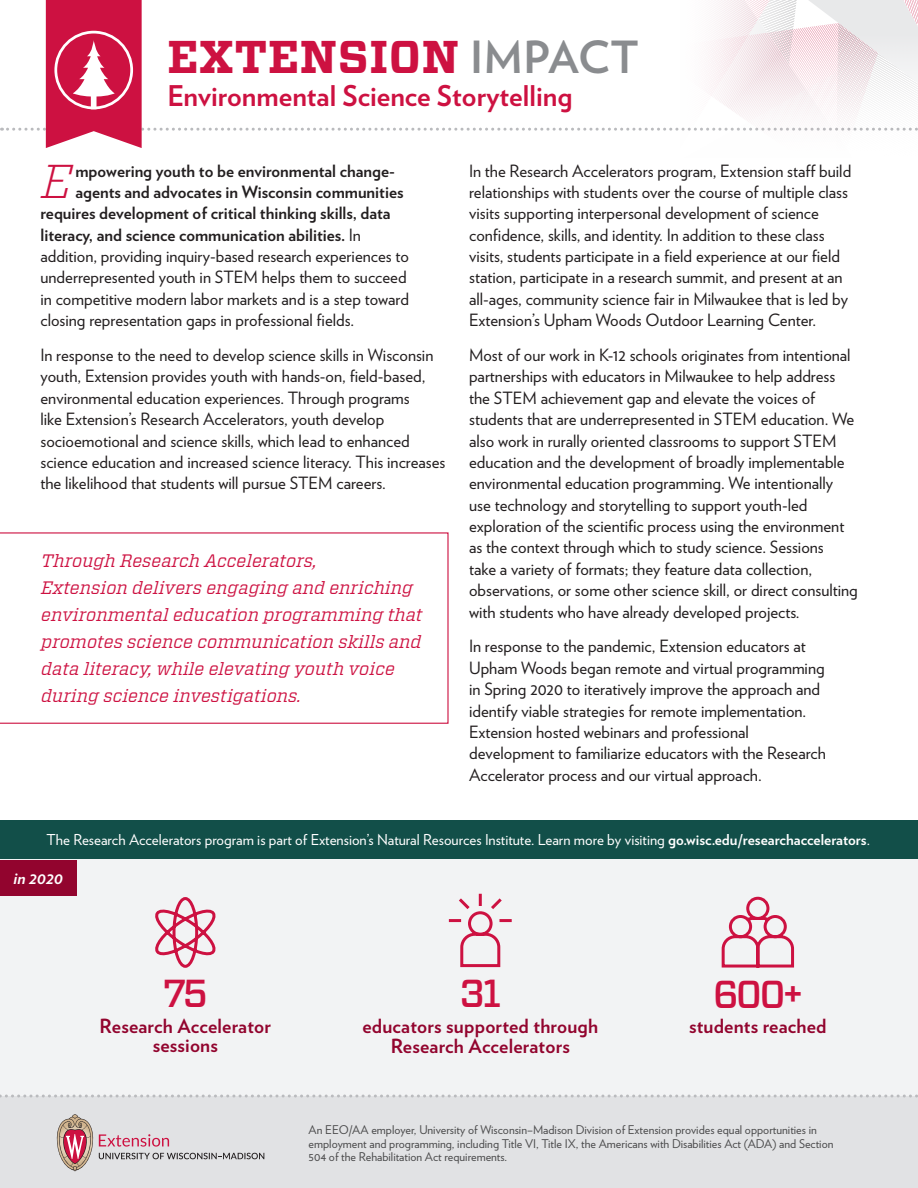
<style>
.page{position:relative;width:918px;height:1188px;background:#fff}
.page>*{position:absolute;margin:0;border:0;box-sizing:border-box;transform-origin:0 0}
.t1{font:italic 300 47.4px "Vitesse";color:#cd1141}
.t2{font:700 45.9px "Vitesse";letter-spacing:.015em;color:#cd1141}
.Main_number{font:500 39px "Vitesse";letter-spacing:-.07em;color:#cd1141}
.Subtitle{font:700 28.5px "Verlag";color:#cd1141}
.Smaller_meaning{font:700 19.5px/19.8px "Verlag";letter-spacing:.01em;color:#92042e;text-align:center}
.Pull_1_Left_Col{font:italic 18px/27px "Vitesse";color:#cd1141}
.t3{font:16.8px/21.5px "Verlag";color:#231f20}
.t4{font:700 16.8px "Verlag";color:#231f20}
.t5{font:italic 700 16.5px "Verlag";color:#fff}
.t6{font:15px "Verlag";color:#fff}
.EEO{font:12px/13.5px "Verlag";color:#4c4c4d}
.s1{font-family:"Verlag";font-size:44.25px;color:#8a8c8f}
.s2{font-weight:400}
.s3{font-weight:700}
</style>
<div class="page">
<div style="left:0;top:820px;width:918px;height:54px;background:#124f49"></div>
<div style="left:0;top:860px;width:918px;height:328px;background:#f2f3f4"></div>
<div style="left:0;top:860px;width:77px;height:35px;background:#92042e"></div>
<div style="left:0;top:1096px;width:918px;height:92px;background:#e1e2e4"></div>
<svg style="left:0;top:1095px;width:918px;height:3px"></svg>
<svg style="left:56px;top:1114px;width:208px;height:57px"></svg>
<svg style="left:0;top:532px;width:449px;height:192px"></svg>
<svg style="left:2px;top:0;width:916px;height:148px"></svg>
<svg style="left:155px;top:897px;width:61px;height:71px"></svg>
<svg style="left:448px;top:893px;width:64px;height:75px"></svg>
<svg style="left:721px;top:896px;width:74px;height:72px"></svg>
<h2 class="t2" style="left:168px;top:27px;width:473px">EXTENSION <span class="s1">IMPACT</span></h2>
<p class="Subtitle" style="left:168px;top:73px;width:406px">Environmental Science Storytelling</p>
<p class="t1" style="left:41px;top:148px;width:32px">E</p>
<p class="t4" style="left:75px;top:157px;width:321px">mpowering youth to be environmental change-</p>
<p class="t4" style="left:75px;top:179px;width:330px">agents and advocates in Wisconsin communities</p>
<p class="t4" style="left:40px;top:200px;width:352px">requires development of critical thinking skills, data</p>
<p class="t4" style="left:40px;top:221px;width:322px">literacy, and science communication abilities. <span class="s2">In</span></p>
<p class="t3" style="left:40px;top:244px;width:370px">addition, providing inquiry-based research experiences to</p>
<p class="t3" style="left:40px;top:266px;width:368px">underrepresented youth in STEM helps them to succeed</p>
<p class="t3" style="left:40px;top:287px;width:370px">in competitive modern labor markets and is a step toward</p>
<p class="t3" style="left:40px;top:309px;width:315px">closing representation gaps in professional fields.</p>
<p class="t3" style="left:40px;top:343px;width:407px">In response to the need to develop science skills in Wisconsin youth, Extension provides youth with hands-on, field-based, environmental education experiences. Through programs<br>like Extension’s Research Accelerators, youth develop socioemotional and science skills, which lead to enhanced science education and increased science literacy. This increases the likelihood that students will pursue STEM careers.</p>
<p class="Pull_1_Left_Col" style="left:41px;top:547px;width:383px">Through Research Accelerators,<br>Extension delivers engaging and enriching environmental education programming that promotes science communication skills and data literacy, while elevating youth voice during science investigations.</p>
<p class="t3" style="left:469px;top:159px;width:384px">In the Research Accelerators program, Extension staff build relationships with students over the course of multiple class visits supporting interpersonal development of science confidence, skills, and identity. In addition to these class visits, students participate in a field experience at our field station, participate in a research summit, and present at an all-ages, community science fair in Milwaukee that is led by Extension’s Upham Woods Outdoor Learning Center.</p>
<p class="t3" style="left:469px;top:343px;width:390px">Most of our work in K-12 schools originates from intentional partnerships with educators in Milwaukee to help address the STEM achievement gap and elevate the voices of students that are underrepresented in STEM education. We also work in rurally oriented classrooms to support STEM education and the development of broadly implementable environmental education programming. We intentionally use technology and storytelling to support youth-led exploration of the scientific process using the environment as the context through which to study science. Sessions<br>take a variety of formats; they feature data collection, observations, or some other science skill, or direct consulting with students who have already developed projects.</p>
<p class="t3" style="left:469px;top:635px;width:358px">In response to the pandemic, Extension educators at Upham Woods began remote and virtual programming in Spring 2020 to iteratively improve the approach and identify viable strategies for remote implementation.<br>Extension hosted webinars and professional development to familiarize educators with the Research Accelerator process and our virtual approach.</p>
<p class="t6" style="left:46px;top:829px;width:825px">The Research Accelerators program is part of Extension’s Natural Resources Institute. Learn more by visiting <span class="s3">go.wisc.edu/researchaccelerators</span>.</p>
<p class="t5" style="left:14px;top:865px;width:51px">in 2020</p>
<p class="Main_number" style="left:162px;top:968px;width:47px">75</p>
<p class="Smaller_meaning" style="left:100px;top:1015px;width:173px">Research Accelerator sessions</p>
<p class="Main_number" style="left:459px;top:968px;width:43px">31</p>
<p class="Smaller_meaning" style="left:362px;top:1015px;width:237px">educators supported through<br>Research Accelerators</p>
<p class="Main_number" style="left:713px;top:968px;width:92px">600+</p>
<p class="Smaller_meaning" style="left:689px;top:1015px;width:139px">students reached</p>
<p class="EEO" style="left:309px;top:1123px;width:526px">An EEO/AA employer, University of Wisconsin–Madison Division of Extension provides equal opportunities in employment and programming, including Title VI, Title IX, the Americans with Disabilities Act (ADA) and Section<br>504 of the Rehabilitation Act requirements.</p>
</div>
